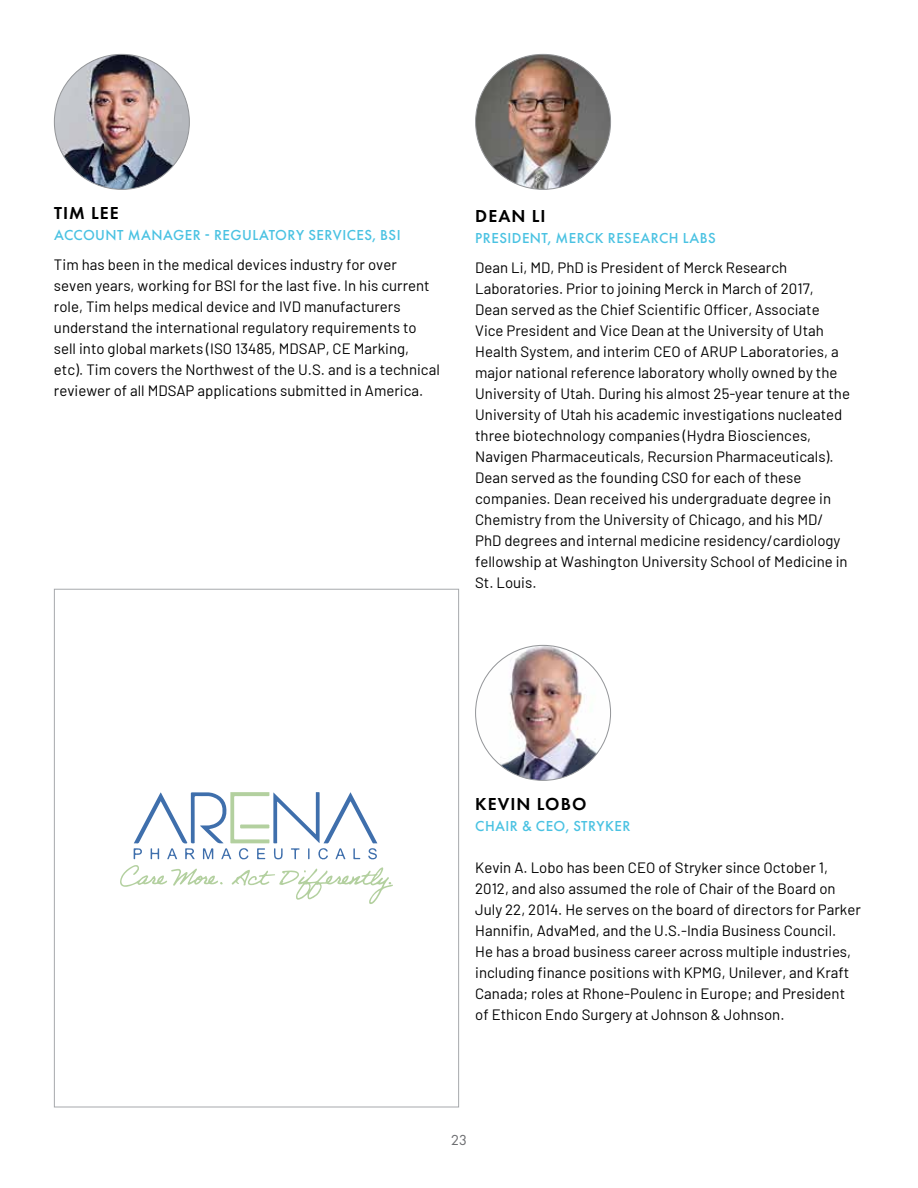
<style>
.page{position:relative;width:918px;height:1188px;background:#fff}
.page>*{position:absolute;margin:0;border:0;box-sizing:border-box;transform-origin:0 0}
.t1{font:600 18px "Futura PT";letter-spacing:.06em;color:#000}
.t2{font:15px/21px "Barlow";color:#000}
.t3{font:500 15px "Futura PT";letter-spacing:.03em;color:#4ac2e2}
.t4{font:15px "Futura PT";color:#6d6e71}
</style>
<div class="page">
<img style="left:476px;top:54px;width:135px;height:135px;border-radius:68px">
<img style="left:476px;top:645px;width:135px;height:135px;border-radius:68px">
<img style="left:54px;top:54px;width:135px;height:135px;border-radius:68px">
<svg style="left:120px;top:792px;width:273px;height:112px"></svg>
<p class="t1" style="left:54px;top:202px;width:66px">TIM LEE</p>
<p class="t3" style="left:54px;top:226px;width:348px">ACCOUNT MANAGER - REGULATORY SERVICES, BSI</p>
<p class="t2" style="left:54px;top:253px;width:387px">Tim has been in the medical devices industry for over<br>seven years, working for BSI for the last five. In his current role, Tim helps medical device and IVD manufacturers understand the international regulatory requirements to sell into global markets (ISO 13485, MDSAP, CE Marking, etc). Tim covers the Northwest of the U.S. and is a technical reviewer of all MDSAP applications submitted in America.</p>
<p class="t1" style="left:475px;top:205px;width:72px">DEAN LI</p>
<p class="t3" style="left:475px;top:229px;width:242px">PRESIDENT, MERCK RESEARCH LABS</p>
<p class="t2" style="left:475px;top:256px;width:376px">Dean Li, MD, PhD is President of Merck Research Laboratories. Prior to joining Merck in March of 2017, Dean served as the Chief Scientific Officer, Associate Vice President and Vice Dean at the University of Utah Health System, and interim CEO of ARUP Laboratories, a major national reference laboratory wholly owned by the University of Utah. During his almost 25-year tenure at the University of Utah his academic investigations nucleated three biotechnology companies (Hydra Biosciences, Navigen Pharmaceuticals, Recursion Pharmaceuticals).<br>Dean served as the founding CSO for each of these companies. Dean received his undergraduate degree in Chemistry from the University of Chicago, and his MD/ PhD degrees and internal medicine residency/cardiology fellowship at Washington University School of Medicine in St. Louis.</p>
<p class="t1" style="left:475px;top:793px;width:113px">KEVIN LOBO</p>
<p class="t3" style="left:475px;top:817px;width:157px">CHAIR &amp; CEO, STRYKER</p>
<p class="t2" style="left:475px;top:856px;width:387px">Kevin A. Lobo has been CEO of Stryker since October 1, 2012, and also assumed the role of Chair of the Board on July 22, 2014. He serves on the board of directors for Parker Hannifin, AdvaMed, and the U.S.-India Business Council.<br>He has a broad business career across multiple industries, including finance positions with KPMG, Unilever, and Kraft Canada; roles at Rhone-Poulenc in Europe; and President of Ethicon Endo Surgery at Johnson &amp; Johnson.</p>
<p class="t4" style="left:451px;top:1132px;width:18px">23</p>
</div>
